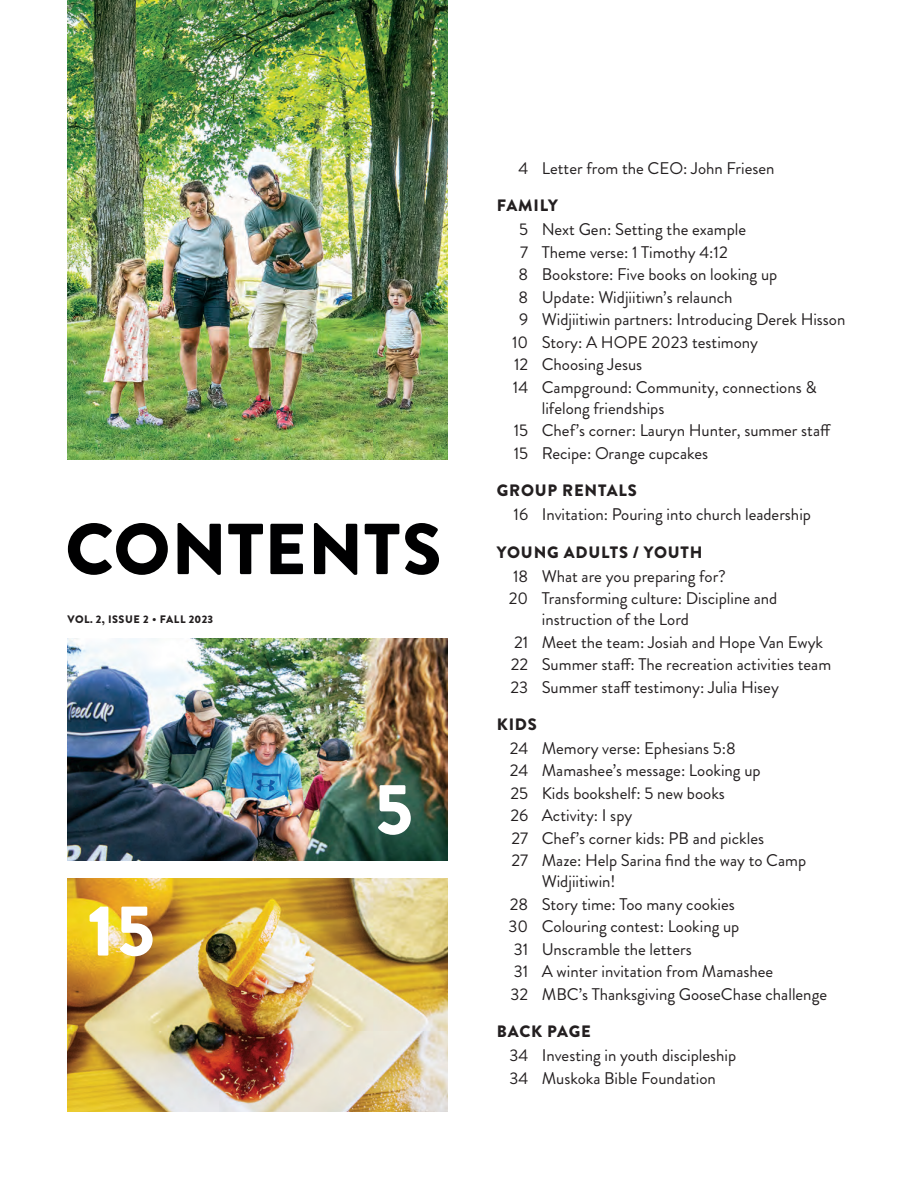
<style>
.page{position:relative;width:918px;height:1188px;background:#fff}
.page>*{position:absolute;margin:0;border:0;box-sizing:border-box;transform-origin:0 0}
.MBC_COL_hedline{font:900 72px "Brandon Grotesque";letter-spacing:.005em;color:#000001}
.MBC_SANS_subhed2{font:900 72px "Brandon Grotesque";color:#fff}
.MBC_contents_base{font:16.8px/21px "Brandon Grotesque";color:#231f20}
.MBC_contents_subhed{font:900 16.5px "Brandon Grotesque";letter-spacing:.05em;color:#231f20}
.MBC_MH_position{font:900 10.8px "Brandon Grotesque";letter-spacing:.05em;color:#231f20}
</style>
<div class="page">
<img style="left:68px;top:0;width:380px;height:460px">
<img style="left:68px;top:638px;width:380px;height:223px">
<img style="left:68px;top:879px;width:380px;height:232px">
<h1 class="MBC_COL_hedline" style="left:65px;top:498px;width:378px">CONTENTS</h1>
<h4 class="MBC_MH_position" style="left:68px;top:612px;width:147px">VOL. 2, ISSUE 2 • FALL 2023</h4>
<h3 class="MBC_SANS_subhed2" style="left:88px;top:880px;width:69px">15</h3>
<h3 class="MBC_SANS_subhed2" style="left:375px;top:758px;width:39px">5</h3>
<p class="MBC_contents_base" style="left:518px;top:158px;width:258px">4 Letter from the CEO: John Friesen</p>
<h3 class="MBC_contents_subhed" style="left:497px;top:194px;width:63px">FAMILY</h3>
<p class="MBC_contents_base" style="left:519px;top:219px;width:228px">5 Next Gen: Setting the example</p>
<p class="MBC_contents_base" style="left:520px;top:242px;width:209px">7 Theme verse: 1 Timothy 4:12</p>
<p class="MBC_contents_base" style="left:519px;top:264px;width:260px">8 Bookstore: Five books on looking up</p>
<p class="MBC_contents_base" style="left:519px;top:287px;width:216px">8 Update: Widjiitiwn’s relaunch</p>
<p class="MBC_contents_base" style="left:519px;top:309px;width:328px">9 Widjiitiwin partners: Introducing Derek Hisson</p>
<p class="MBC_contents_base" style="left:512px;top:332px;width:248px">10 Story: A HOPE 2023 testimony</p>
<p class="MBC_contents_base" style="left:514px;top:354px;width:130px">12 Choosing Jesus</p>
<p class="MBC_contents_base" style="left:542px;top:377px;width:276px;text-indent:-29px">14 Campground: Community, connections &amp; lifelong friendships</p>
<p class="MBC_contents_base" style="left:514px;top:420px;width:319px">15 Chef’s corner: Lauryn Hunter, summer staff</p>
<p class="MBC_contents_base" style="left:514px;top:443px;width:196px">15 Recipe: Orange cupcakes</p>
<h3 class="MBC_contents_subhed" style="left:497px;top:479px;width:142px">GROUP RENTALS</h3>
<p class="MBC_contents_base" style="left:514px;top:504px;width:299px">16 Invitation: Pouring into church leadership</p>
<h3 class="MBC_contents_subhed" style="left:497px;top:540px;width:207px">YOUNG ADULTS / YOUTH</h3>
<p class="MBC_contents_base" style="left:513px;top:566px;width:214px">18 What are you preparing for?</p>
<p class="MBC_contents_base" style="left:542px;top:588px;width:237px;text-indent:-33px">20 Transforming culture: Discipline and instruction of the Lord</p>
<p class="MBC_contents_base" style="left:514px;top:632px;width:311px">21 Meet the team: Josiah and Hope Van Ewyk</p>
<p class="MBC_contents_base" style="left:511px;top:654px;width:322px">22 Summer staff: The recreation activities team</p>
<p class="MBC_contents_base" style="left:511px;top:677px;width:270px">23 Summer staff testimony: Julia Hisey</p>
<h3 class="MBC_contents_subhed" style="left:497px;top:713px;width:42px">KIDS</h3>
<p class="MBC_contents_base" style="left:510px;top:738px;width:227px">24 Memory verse: Ephesians 5:8</p>
<p class="MBC_contents_base" style="left:510px;top:760px;width:252px">24 Mamashee’s message: Looking up</p>
<p class="MBC_contents_base" style="left:511px;top:783px;width:216px">25 Kids bookshelf: 5 new books</p>
<p class="MBC_contents_base" style="left:510px;top:805px;width:123px">26 Activity: I spy</p>
<p class="MBC_contents_base" style="left:512px;top:828px;width:254px">27 Chef’s corner kids: PB and pickles</p>
<p class="MBC_contents_base" style="left:542px;top:850px;width:266px;text-indent:-30px">27 Maze: Help Sarina find the way to Camp<br>Widjiitiwin!</p>
<p class="MBC_contents_base" style="left:510px;top:894px;width:226px">28 Story time: Too many cookies</p>
<p class="MBC_contents_base" style="left:509px;top:916px;width:232px">30 Colouring contest: Looking up</p>
<p class="MBC_contents_base" style="left:514px;top:939px;width:179px">31 Unscramble the letters</p>
<p class="MBC_contents_base" style="left:514px;top:961px;width:261px">31 A winter invitation from Mamashee</p>
<p class="MBC_contents_base" style="left:511px;top:984px;width:318px">32 MBC’s Thanksgiving GooseChase challenge</p>
<h3 class="MBC_contents_subhed" style="left:497px;top:1020px;width:96px">BACK PAGE</h3>
<p class="MBC_contents_base" style="left:509px;top:1045px;width:228px">34 Investing in youth discipleship</p>
<p class="MBC_contents_base" style="left:509px;top:1068px;width:208px">34 Muskoka Bible Foundation</p>
</div>
